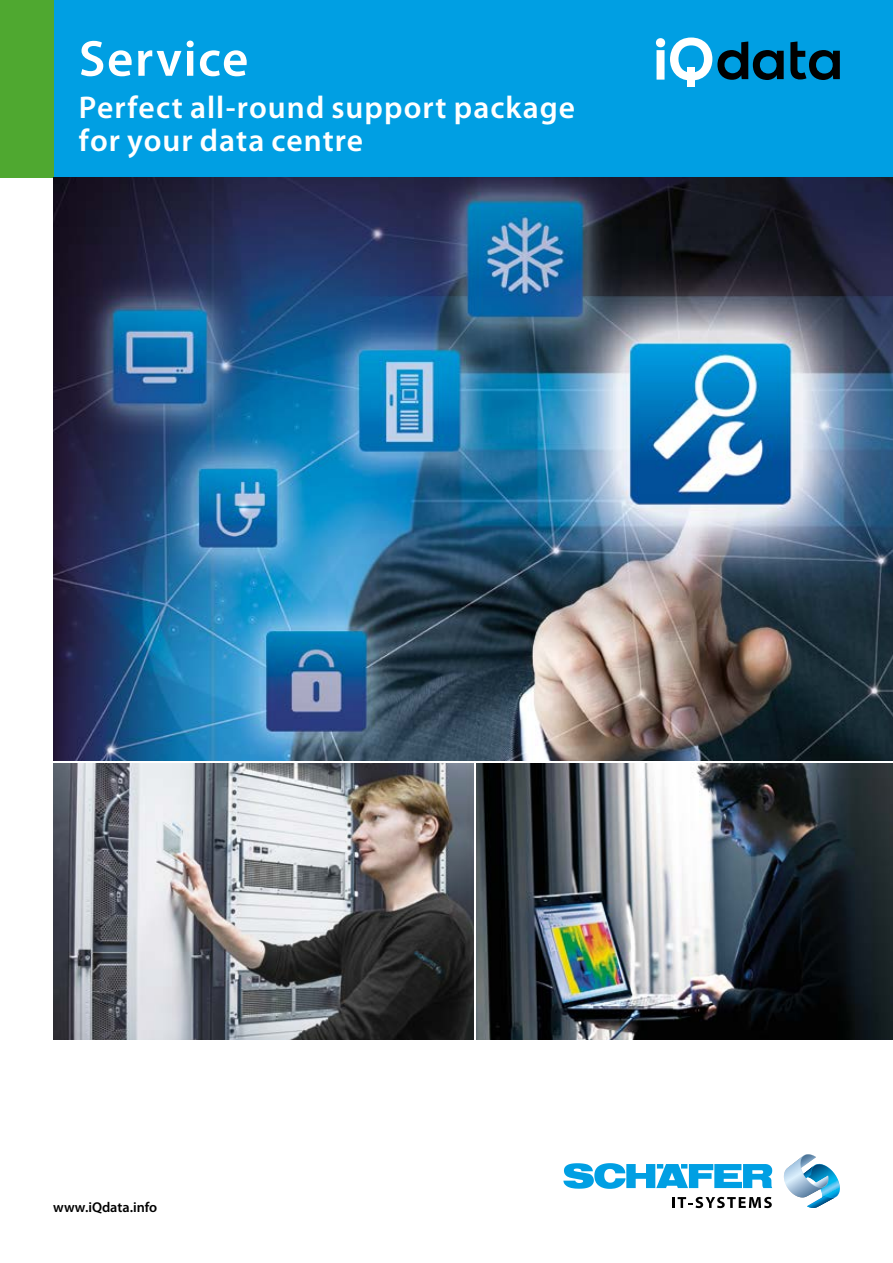
<style>
.page{position:relative;width:893px;height:1263px;background:#fff}
.page>*{position:absolute;margin:0;border:0;box-sizing:border-box;transform-origin:0 0}
.t1{font:600 51px "Myriad Pro";letter-spacing:.035em;color:#fff}
.t2{font:600 31.5px/33px "Myriad Pro";letter-spacing:.035em;color:#fff}
.t3{font:600 14.25px "Myriad Pro";color:#000}
</style>
<div class="page">
<img style="left:476px;top:763px;width:417px;height:277px">
<img style="left:53px;top:763px;width:420px;height:277px">
<div style="left:53px;top:0;width:840px;height:178px;background:#009fe3"></div>
<svg style="left:784px;top:1154px;width:56px;height:54px"></svg>
<svg style="left:563px;top:1163px;width:209px;height:26px"></svg>
<svg style="left:672px;top:1197px;width:100px;height:11px"></svg>
<div style="left:0;top:0;width:53px;height:178px;background:#4fa830"></div>
<img style="left:53px;top:178px;width:840px;height:582px">
<svg style="left:656px;top:38px;width:128px;height:43px"></svg>
<svg style="left:790px;top:41px;width:50px;height:39px"></svg>
<div style="left:688px;top:67px;width:7px;height:19px;background:#fff"></div>
<h1 class="t1" style="left:79px;top:26px;width:171px">Service</h1>
<p class="t2" style="left:79px;top:90px;width:498px">Perfect all-round support package for your data centre</p>
<p class="t3" style="left:53px;top:1198px;width:106px">www.iQdata.info</p>
</div>
